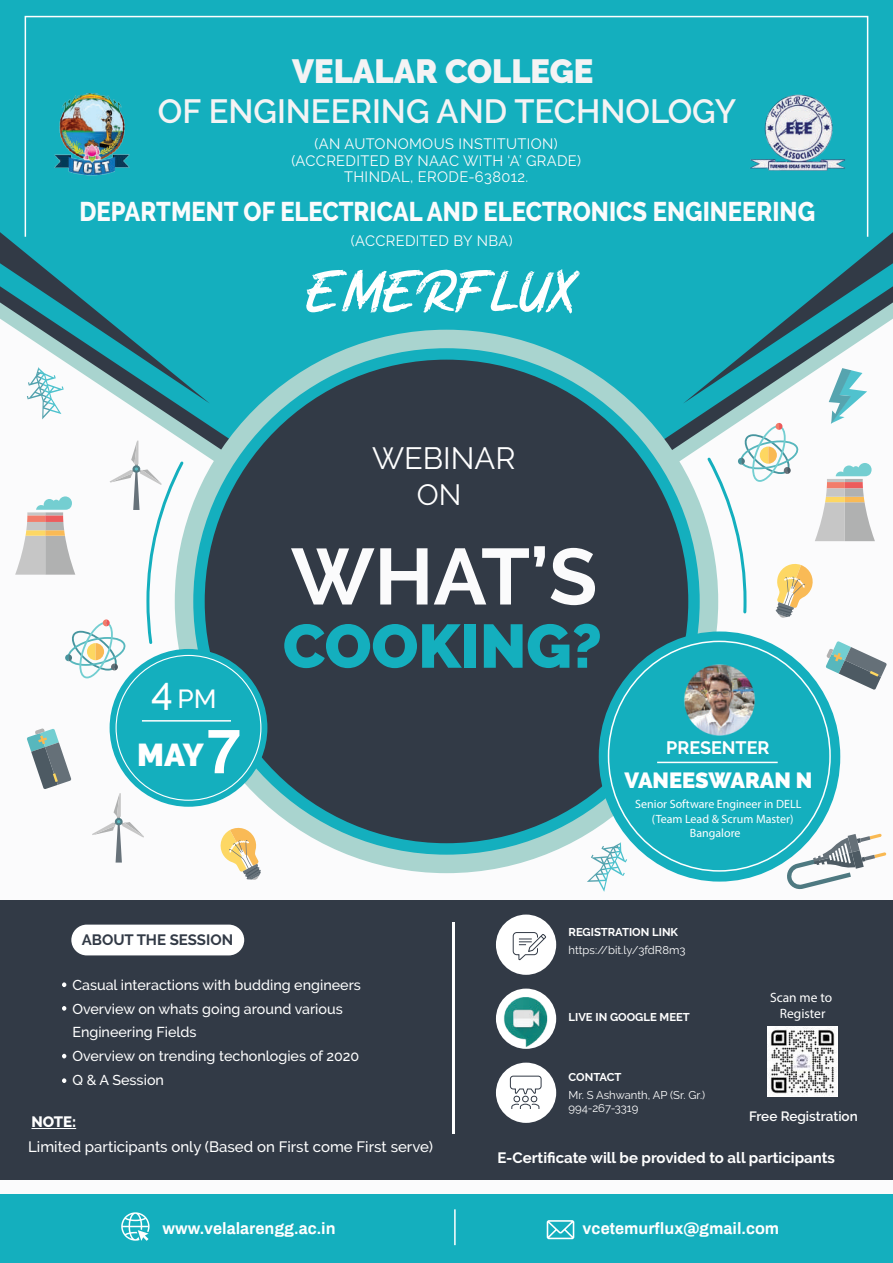
<style>
.page{position:relative;width:893px;height:1263px;background:#fff}
.page>*{position:absolute;margin:0;border:0;box-sizing:border-box;transform-origin:0 0}
.t1{font:700 79.2px "Raleway";color:#fbfbfc}
.t2{font:61.5px "Rushwell Personal Use Only";color:#fff}
.t3{font:900 61.35px "Raleway";color:#14afbe}
.t4{font:600 33.45px "Raleway";color:#f4f3f4}
.t5{font:900 33.45px "Raleway";color:#f4f3f4}
.t6{font:900 31.5px "Raleway";color:#fff}
.t7{font:30.75px "Raleway";color:#fff}
.t8{font:29.25px "Raleway";color:#fff}
.t9{font:800 27px "Raleway";color:#fbfbfc;scale:.88 1}
.t10{font:500 26.1px "Raleway";color:#fff}
.t11{font:900 21.9px "Raleway";color:#fff}
.t12{font:700 18px "Raleway";color:#fff}
.t13{font:700 16.2px "Archivo";color:#fff}
.t14{font:15px/16.5px "Raleway";letter-spacing:.025em;color:#fbfbfc;text-align:center}
.t15{font:500 15px "Raleway";color:#fff}
.t16{font:700 15px "Raleway";color:#fff}
.t17{font:700 15px "Raleway";color:#323a46}
.t18{font:800 15px "Raleway";color:#fff}
.t19{font:500 14.25px/23.9px "Raleway";color:#fff}
.t20{font:13.5px/16.2px "Myriad Pro";color:#fff;text-align:center}
.t21{font:600 13.5px "Raleway";color:#fff}
.t22{font:12px "Myriad Pro";color:#fff}
.t23{font:11.25px/12.8px "Raleway";color:#fff}
.t24{font:700 11.25px "Raleway";color:#fff}
.s1{font-size:38.85px}
.s2{font-family:"Archivo";font-weight:700;font-size:63px}
</style>
<div class="page">
<div style="left:0;top:0;width:893px;height:1254px;background:#fbfbfc"></div>
<div style="left:0;top:1195px;width:893px;height:68px;background:#14afbe"></div>
<div style="left:0;top:0;width:893px;height:523px;background:#14afbe"></div>
<div style="left:25px;top:16px;width:843px;height:221px;border:2px solid #fff"></div>
<div style="left:0;top:900px;width:893px;height:280px;background:#323a46"></div>
<div style="left:175px;top:330px;width:543px;height:543px;background:#a9d4cf;border-radius:50%"></div>
<div style="left:193px;top:348px;width:507px;height:507px;background:#14afbe;border-radius:50%"></div>
<div style="left:205px;top:360px;width:483px;height:483px;background:#323a46;border-radius:50%"></div>
<div style="left:71px;top:924px;width:173px;height:31px;background:#fff;border-radius:15px"></div>
<hr style="left:453px;top:922px;width:2px;height:211px;background:#fff">
<div style="left:496px;top:914px;width:60px;height:61px;background:#fff;border-radius:50%"></div>
<svg style="left:496px;top:988px;width:60px;height:61px"></svg>
<svg style="left:512px;top:932px;width:34px;height:28px"></svg>
<div style="left:496px;top:1062px;width:60px;height:61px;background:#fff;border-radius:50%"></div>
<svg style="left:510px;top:1075px;width:32px;height:34px"></svg>
<svg style="left:547px;top:1220px;width:27px;height:19px"></svg>
<svg style="left:121px;top:1212px;width:29px;height:29px"></svg>
<div style="left:110px;top:649px;width:157px;height:158px;background:#14afbe;border-radius:50%"></div>
<hr style="left:142px;top:720px;width:89px;height:2px;background:#fff">
<svg style="left:62px;top:982px;width:4px;height:5px"></svg>
<svg style="left:62px;top:1078px;width:4px;height:5px"></svg>
<svg style="left:62px;top:1054px;width:4px;height:4px"></svg>
<svg style="left:62px;top:1006px;width:4px;height:5px"></svg>
<img style="left:496px;top:995px;width:61px;height:53px">
<div style="left:599px;top:631px;width:241px;height:250px;background:#14afbe;border-radius:50%"></div>
<img style="left:768px;top:1027px;width:69px;height:70px">
<img style="left:670px;top:651px;width:98px;height:85px">
<hr style="left:657px;top:762px;width:121px;height:1px;background:#fff">
<hr style="left:454px;top:1209px;width:2px;height:36px;background:#fff">
<hr style="left:32px;top:1128px;width:44px;height:1px;background:#fff">
<img style="left:27px;top:85px;width:129px;height:98px">
<img style="left:636px;top:43px;width:257px;height:179px">
<svg style="left:0;top:232px;width:210px;height:187px"></svg>
<svg style="left:826px;top:641px;width:61px;height:49px"></svg>
<svg style="left:221px;top:828px;width:40px;height:52px"></svg>
<svg style="left:587px;top:842px;width:40px;height:50px"></svg>
<svg style="left:92px;top:793px;width:52px;height:69px"></svg>
<svg style="left:27px;top:728px;width:44px;height:61px"></svg>
<svg style="left:683px;top:232px;width:210px;height:386px"></svg>
<svg style="left:15px;top:441px;width:171px;height:237px"></svg>
<svg style="left:787px;top:834px;width:99px;height:55px"></svg>
<h3 class="t5" style="left:292px;top:52px;width:303px">VELALAR COLLEGE</h3>
<h3 class="t4" style="left:158px;top:92px;width:580px">OF ENGINEERING AND TECHNOLOGY</h3>
<p class="t14" style="left:291px;top:136px;width:291px">(AN AUTONOMOUS INSTITUTION) (ACCREDITED BY NAAC WITH ‘A’ GRADE)<br>THINDAL, ERODE-638012.</p>
<h3 class="t9" style="left:79px;top:196px;width:838px">DEPARTMENT OF ELECTRICAL AND ELECTRONICS ENGINEERING</h3>
<p class="t14" style="left:351px;top:233px;width:163px">(ACCREDITED BY NBA)</p>
<h2 class="t2" style="left:307px;top:266px;width:271px">EMERFLUX</h2>
<h3 class="t7" style="left:372px;top:440px;width:145px">WEBINAR</h3>
<h3 class="t8" style="left:417px;top:478px;width:46px">ON</h3>
<h3 class="t10" style="left:151px;top:684px;width:67px"><span class="s1">4</span>PM</h3>
<h3 class="t6" style="left:137px;top:736px;width:106px">MAY<span class="s2">7</span></h3>
<p class="t17" style="left:82px;top:931px;width:153px">ABOUT THE SESSION</p>
<h1 class="t1" style="left:291px;top:531px;width:308px">WHAT’S</h1>
<h3 class="t3" style="left:283px;top:610px;width:320px">COOKING?</h3>
<p class="t12" style="left:666px;top:737px;width:105px">PRESENTER</p>
<h3 class="t11" style="left:625px;top:768px;width:189px">VANEESWARAN N</h3>
<p class="t22" style="left:635px;top:796px;width:168px">Senior Software Engineer in DELL</p>
<p class="t22" style="left:652px;top:811px;width:143px">(Team Lead &amp; Scrum Master)</p>
<p class="t22" style="left:690px;top:826px;width:52px">Bangalore</p>
<p class="t24" style="left:568px;top:926px;width:111px">REGISTRATION LINK</p>
<p class="t23" style="left:568px;top:943px;width:118px">https://bit.ly/3fdR8m3</p>
<p class="t19" style="left:72px;top:973px;width:290px">Casual interactions with budding engineers<br>Overview on whats going around various<br>Engineering Fields<br>Overview on trending techonlogies of 2020<br>Q &amp; A Session</p>
<p class="t18" style="left:31px;top:1113px;width:46px">NOTE:</p>
<p class="t15" style="left:28px;top:1138px;width:406px">Limited participants only (Based on First come First serve)</p>
<p class="t24" style="left:568px;top:1010px;width:123px">LIVE IN GOOGLE MEET</p>
<p class="t24" style="left:568px;top:1071px;width:54px">CONTACT</p>
<p class="t20" style="left:770px;top:989px;width:64px">Scan me to<br>Register</p>
<p class="t23" style="left:568px;top:1088px;width:138px">Mr. S Ashwanth, AP (Sr. Gr.)<br>994-267-3319</p>
<p class="t21" style="left:749px;top:1108px;width:110px">Free Registration</p>
<p class="t16" style="left:497px;top:1149px;width:339px">E-Certificate will be provided to all participants</p>
<p class="t13" style="left:162px;top:1217px;width:175px">www.velalarengg.ac.in</p>
<p class="t13" style="left:583px;top:1217px;width:198px">vcetemurflux@gmail.com</p>
</div>
